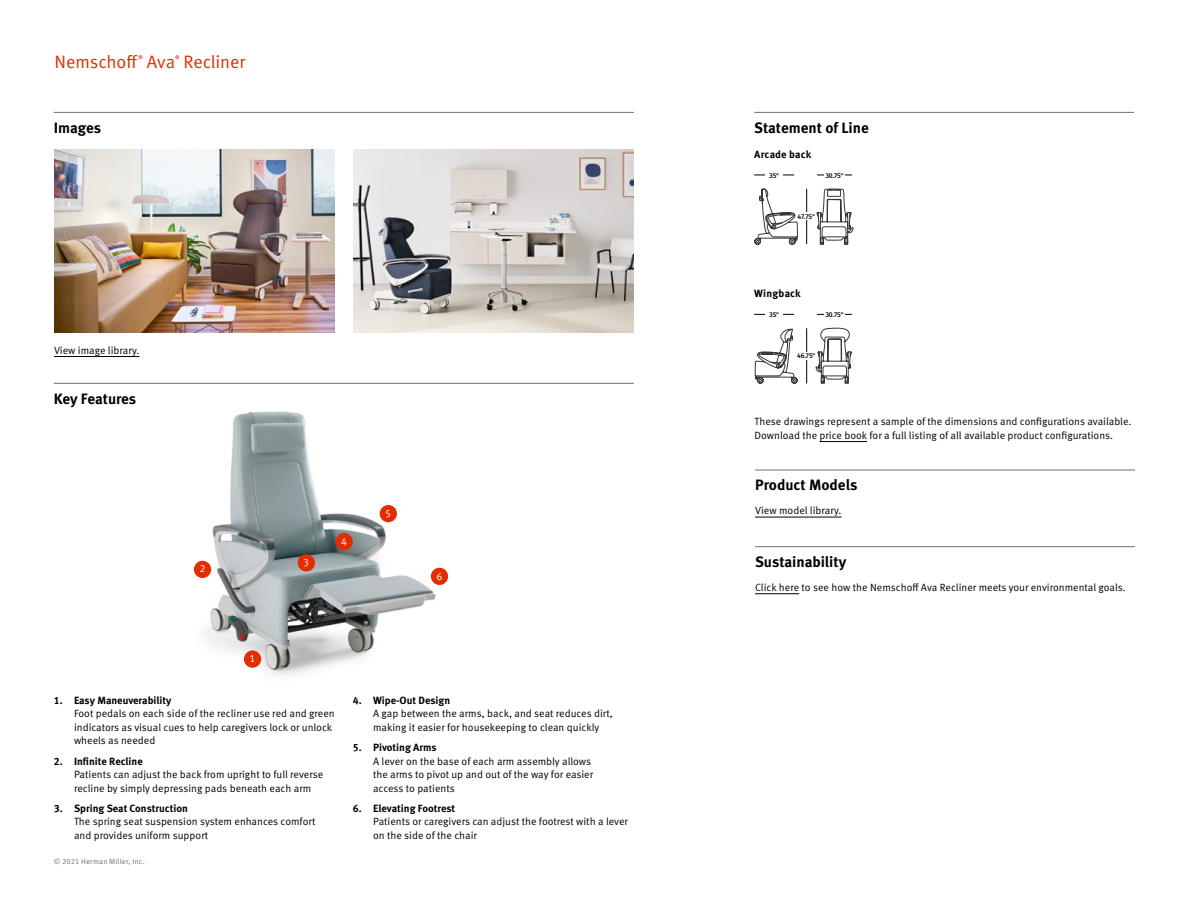
<style>
.page{position:relative;width:1188px;height:918px;background:#fff}
.page>*{position:absolute;margin:0;border:0;box-sizing:border-box;transform-origin:0 0}
.t1{font:18px "Meta OT Norm";letter-spacing:-.01em;color:#e22d00}
.t2{font:700 15px "Meta OT";color:#000}
.t3{font:10.5px/13.5px "Meta OT Norm";color:#000}
.t4{font:700 10.5px "Meta OT";color:#000}
.t5{font:10.5px "Meta OT Norm";color:#fff}
.t6{font:7.5px "Meta OT Norm";letter-spacing:.02em;color:#6d6e71}
.t7{font:500 6.75px "Fira Sans";letter-spacing:-.045em;color:#000}
.t8{font:700 5.25px "Meta OT";color:#ee3824}
</style>
<div class="page">
<img style="left:184px;top:382px;width:268px;height:293px">
<hr style="left:754px;top:112px;width:380px;height:1px;background:#6d6e71">
<hr style="left:54px;top:112px;width:580px;height:1px;background:#6d6e71">
<hr style="left:54px;top:383px;width:580px;height:1px;background:#6d6e71">
<hr style="left:54px;top:356px;width:86px;height:1px;background:#000">
<div style="left:244px;top:650px;width:17px;height:18px;background:#e32d00;border-radius:50%"></div>
<div style="left:194px;top:561px;width:17px;height:17px;background:#e32d00;border-radius:50%"></div>
<div style="left:298px;top:554px;width:17px;height:18px;background:#e32d00;border-radius:50%"></div>
<div style="left:336px;top:533px;width:17px;height:17px;background:#e32d00;border-radius:50%"></div>
<div style="left:380px;top:505px;width:17px;height:17px;background:#e32d00;border-radius:50%"></div>
<div style="left:431px;top:568px;width:17px;height:17px;background:#e32d00;border-radius:50%"></div>
<hr style="left:820px;top:441px;width:47px;height:1px;background:#000">
<img style="left:54px;top:150px;width:280px;height:182px">
<img style="left:354px;top:150px;width:280px;height:182px">
<hr style="left:754px;top:175px;width:40px;height:1px;background:#000">
<hr style="left:754px;top:314px;width:40px;height:1px;background:#000">
<div style="left:765px;top:171px;width:18px;height:7px;background:#fff"></div>
<div style="left:765px;top:311px;width:18px;height:7px;background:#fff"></div>
<hr style="left:806px;top:189px;width:1px;height:55px;background:#000">
<hr style="left:806px;top:328px;width:1px;height:55px;background:#000">
<div style="left:797px;top:213px;width:19px;height:7px;background:#fff"></div>
<div style="left:797px;top:352px;width:19px;height:8px;background:#fff"></div>
<hr style="left:755px;top:546px;width:380px;height:1px;background:#6d6e71">
<hr style="left:755px;top:470px;width:380px;height:1px;background:#6d6e71">
<hr style="left:755px;top:593px;width:44px;height:1px;background:#000">
<hr style="left:755px;top:517px;width:87px;height:1px;background:#000">
<svg style="left:815px;top:313px;width:37px;height:71px"></svg>
<svg style="left:755px;top:329px;width:43px;height:55px"></svg>
<svg style="left:817px;top:174px;width:37px;height:71px"></svg>
<svg style="left:754px;top:188px;width:44px;height:57px"></svg>
<h1 class="t1" style="left:55px;top:50px;width:85px">Nemschoff</h1>
<p class="t8" style="left:138px;top:53px;width:6px">®</p>
<h1 class="t1" style="left:147px;top:50px;width:30px">Ava</h1>
<p class="t8" style="left:175px;top:53px;width:6px">®</p>
<h1 class="t1" style="left:184px;top:50px;width:63px">Recliner</h1>
<h2 class="t2" style="left:54px;top:118px;width:49px">Images</h2>
<h2 class="t2" style="left:754px;top:118px;width:116px">Statement of Line</h2>
<p class="t3" style="left:54px;top:343px;width:87px">View image library.</p>
<h2 class="t2" style="left:54px;top:389px;width:84px">Key Features</h2>
<p class="t5" style="left:200px;top:563px;width:7px">2</p>
<p class="t5" style="left:303px;top:556px;width:7px">3</p>
<p class="t5" style="left:341px;top:535px;width:7px">4</p>
<p class="t5" style="left:385px;top:507px;width:7px">5</p>
<p class="t5" style="left:436px;top:570px;width:7px">6</p>
<p class="t5" style="left:250px;top:652px;width:7px">1</p>
<p class="t4" style="left:54px;top:694px;width:119px">1. Easy Maneuverability</p>
<p class="t3" style="left:74px;top:707px;width:262px">Foot pedals on each side of the recliner use red and green indicators as visual cues to help caregivers lock or unlock wheels as needed</p>
<p class="t4" style="left:54px;top:754px;width:91px">2. Infinite Recline</p>
<p class="t3" style="left:74px;top:768px;width:251px">Patients can adjust the back from upright to full reverse recline by simply depressing pads beneath each arm</p>
<p class="t4" style="left:54px;top:802px;width:136px">3. Spring Seat Construction</p>
<p class="t3" style="left:74px;top:815px;width:243px">The spring seat suspension system enhances comfort and provides uniform support</p>
<p class="t6" style="left:54px;top:857px;width:93px">© 2021 Herman Miller, Inc.</p>
<p class="t4" style="left:353px;top:694px;width:99px">4. Wipe-Out Design</p>
<p class="t3" style="left:373px;top:707px;width:241px">A gap between the arms, back, and seat reduces dirt, making it easier for housekeeping to clean quickly</p>
<p class="t4" style="left:353px;top:741px;width:85px">5. Pivoting Arms</p>
<p class="t3" style="left:373px;top:754px;width:222px">A lever on the base of each arm assembly allows the arms to pivot up and out of the way for easier access to patients</p>
<p class="t4" style="left:353px;top:802px;width:104px">6. Elevating Footrest</p>
<p class="t3" style="left:373px;top:815px;width:256px">Patients or caregivers can adjust the footrest with a lever on the side of the chair</p>
<p class="t4" style="left:754px;top:148px;width:59px">Arcade back</p>
<p class="t7" style="left:769px;top:170px;width:11px">35"</p>
<p class="t7" style="left:825px;top:170px;width:20px">30.75"</p>
<p class="t7" style="left:798px;top:211px;width:19px">47.75"</p>
<p class="t4" style="left:754px;top:286px;width:48px">Wingback</p>
<p class="t7" style="left:769px;top:309px;width:11px">35"</p>
<p class="t7" style="left:825px;top:309px;width:20px">30.75"</p>
<p class="t7" style="left:797px;top:351px;width:20px">46.75"</p>
<p class="t3" style="left:755px;top:415px;width:378px">These drawings represent a sample of the dimensions and configurations available.<br>Download the price book for a full listing of all available product configurations.</p>
<h2 class="t2" style="left:755px;top:476px;width:104px">Product Models</h2>
<p class="t3" style="left:755px;top:504px;width:88px">View model library.</p>
<h2 class="t2" style="left:755px;top:552px;width:93px">Sustainability</h2>
<p class="t3" style="left:755px;top:580px;width:372px">Click here to see how the Nemschoff Ava Recliner meets your environmental goals.</p>
</div>
